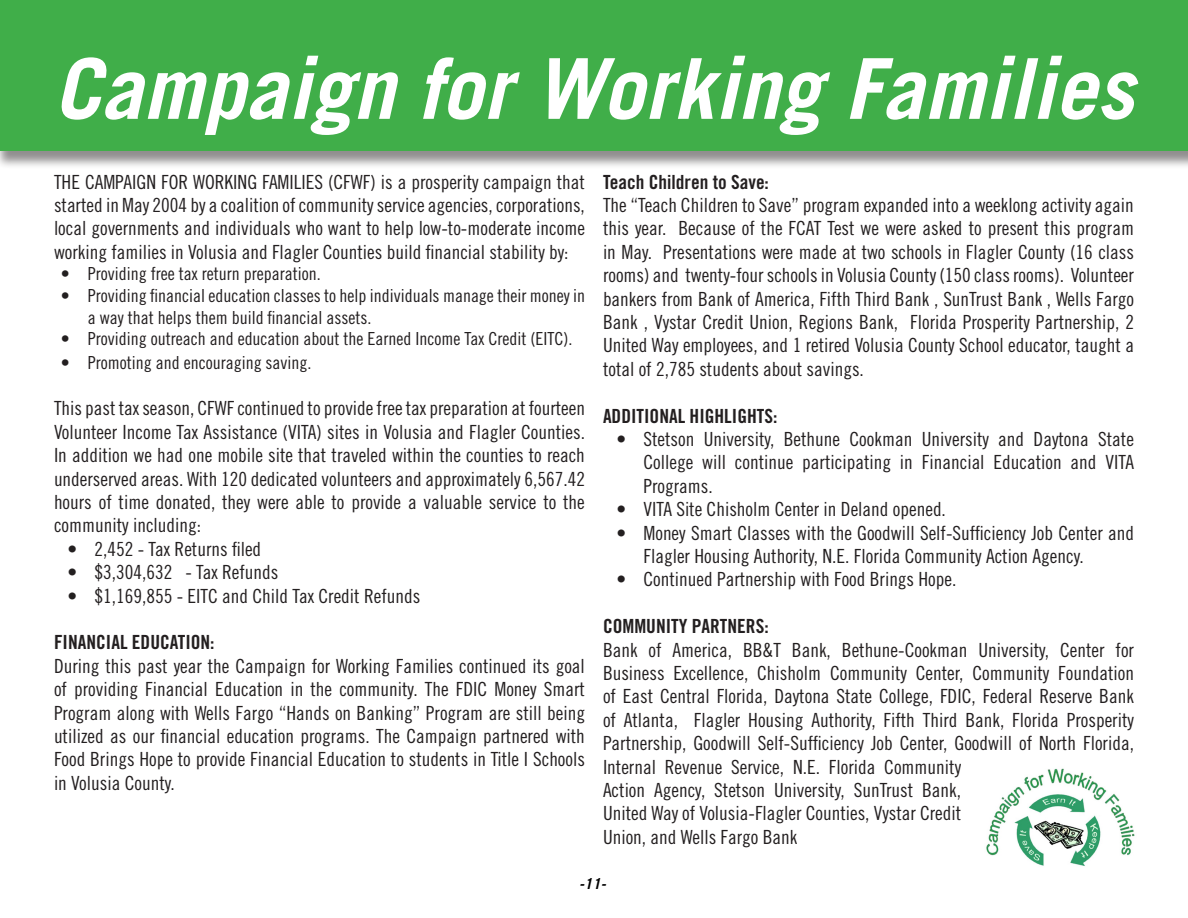
<style>
.page{position:relative;width:1188px;height:918px;background:#fff}
.page>*{position:absolute;margin:0;border:0;box-sizing:border-box;transform-origin:0 0}
.t1{font:italic 700 84px "Trade Gothic";color:#fff}
.t2{font:19.5px/23.4px "Trade Gothic Cond Eighteen";color:#231f20;text-align:justify}
.t3{font:19.5px "Trade Gothic Bold Cond Twenty";color:#231f20}
.t4{font:18px/21.6px "Trade Gothic Cond Eighteen";color:#231f20}
.t5{font:italic 700 15px "Trade Gothic";color:#000}
</style>
<div class="page">
<div style="left:0;top:0;width:1188px;height:169px;background:#231f20;opacity:.5"></div>
<div style="left:0;top:0;width:1188px;height:150px;background:#40ae49"></div>
<img style="left:986px;top:768px;width:149px;height:98px">
<h1 class="t1" style="left:54px;top:37px;width:1081px">Campaign for Working Families</h1>
<p class="t2" style="left:54px;top:170px;width:533px">The Campaign for Working Families (CFWF) is a prosperity campaign that started in May 2004 by a coalition of community service agencies, corporations, local governments and individuals who want to help low-to-moderate income working families in Volusia and Flagler Counties build financial stability by:</p>
<p class="t4" style="left:61px;top:263px;width:261px">• Providing free tax return preparation.</p>
<p class="t4" style="left:88px;top:285px;width:499px;text-indent:-27px">• Providing financial education classes to help individuals manage their money in a way that helps them build financial assets.</p>
<p class="t4" style="left:61px;top:328px;width:513px">• Providing outreach and education about the Earned Income Tax Credit (EITC).</p>
<p class="t4" style="left:61px;top:351px;width:252px">• Promoting and encouraging saving.</p>
<p class="t2" style="left:54px;top:396px;width:533px">This past tax season, CFWF continued to provide free tax preparation at fourteen Volunteer Income Tax Assistance (VITA) sites in Volusia and Flagler Counties.<br>In addition we had one mobile site that traveled within the counties to reach underserved areas. With 120 dedicated volunteers and approximately 6,567.42 hours of time donated, they were able to provide a valuable service to the community including:</p>
<p class="t2" style="left:67px;top:537px;width:195px">• 2,452 - Tax Returns filed</p>
<p class="t2" style="left:67px;top:560px;width:213px">• $3,304,632 - Tax Refunds</p>
<p class="t2" style="left:67px;top:584px;width:354px">• $1,169,855 - EITC and Child Tax Credit Refunds</p>
<p class="t3" style="left:54px;top:631px;width:162px">FINANCIAL EDUCATION:</p>
<p class="t2" style="left:54px;top:654px;width:533px">During this past year the Campaign for Working Families continued its goal of providing Financial Education in the community. The FDIC Money Smart Program along with Wells Fargo “Hands on Banking” Program are still being utilized as our financial education programs. The Campaign partnered with Food Brings Hope to provide Financial Education to students in Title I Schools in Volusia County.</p>
<p class="t3" style="left:603px;top:170px;width:167px">TEACH CHILDREN TO SAVE:</p>
<p class="t2" style="left:603px;top:193px;width:533px">The “Teach Children to Save” program expanded into a weeklong activity again this year. Because of the FCAT Test we were asked to present this program in May. Presentations were made at two schools in Flagler County (16 class rooms) and twenty-four schools in Volusia County (150 class rooms). Volunteer bankers from Bank of America, Fifth Third Bank , SunTrust Bank , Wells Fargo Bank , Vystar Credit Union, Regions Bank, Florida Prosperity Partnership, 2<br>United Way employees, and 1 retired Volusia County School educator, taught a total of 2,785 students about savings.</p>
<p class="t3" style="left:603px;top:404px;width:176px">ADDITIONAL HIGHLIGHTS:</p>
<p class="t2" style="left:644px;top:427px;width:492px;text-indent:-27px">• Stetson University, Bethune Cookman University and Daytona State College will continue participating in Financial Education and VITA Programs.</p>
<p class="t2" style="left:616px;top:497px;width:331px">• VITA Site Chisholm Center in Deland opened.</p>
<p class="t2" style="left:644px;top:521px;width:492px;text-indent:-27px">• Money Smart Classes with the Goodwill Self-Sufficiency Job Center and<br>Flagler Housing Authority, N.E. Florida Community Action Agency.</p>
<p class="t2" style="left:616px;top:567px;width:341px">• Continued Partnership with Food Brings Hope.</p>
<p class="t3" style="left:603px;top:614px;width:167px">COMMUNITY PARTNERS:</p>
<p class="t2" style="left:603px;top:638px;width:533px;text-align:left">Bank of America, BB&amp;T Bank, Bethune-Cookman University, Center for Business Excellence, Chisholm Community Center, Community Foundation of East Central Florida, Daytona State College, FDIC, Federal Reserve Bank of Atlanta, Flagler Housing Authority, Fifth Third Bank, Florida Prosperity Partnership, Goodwill Self-Sufficiency Job Center, Goodwill of North Florida, Internal Revenue Service, N.E. Florida Community<br>Action Agency, Stetson University, SunTrust Bank,<br>United Way of Volusia-Flagler Counties, Vystar Credit<br>Union, and Wells Fargo Bank</p>
<p class="t5" style="left:579px;top:875px;width:28px">-11-</p>
</div>
